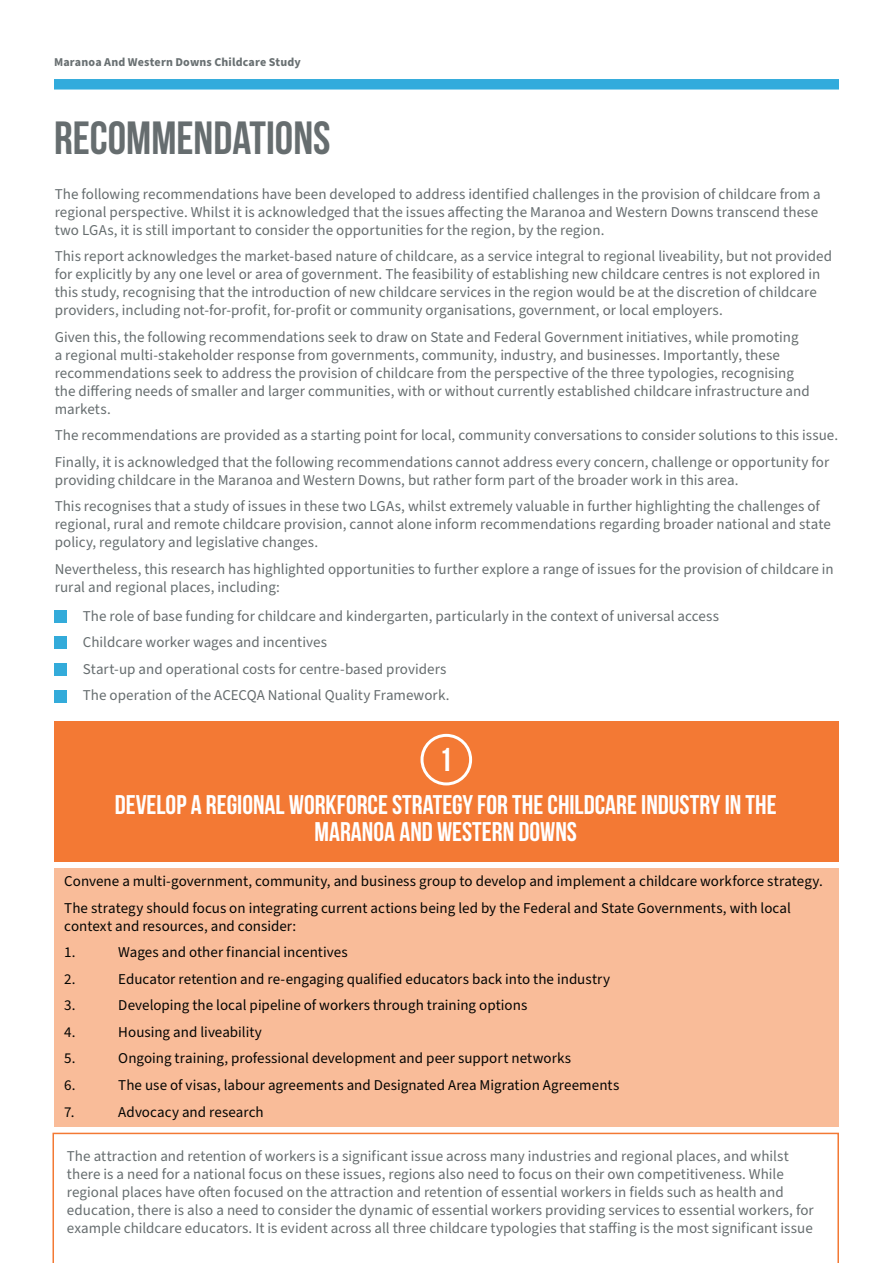
<style>
.page{position:relative;width:893px;height:1263px;background:#fff}
.page>*{position:absolute;margin:0;border:0;box-sizing:border-box;transform-origin:0 0}
.Header_31_Gray{font:700 46.5px "Bebas Neue";color:#666d6f}
.Header_31_Gray-2{font:700 33px "Bebas Neue";color:#fff}
.Header_31_Gray-3{font:700 27px/27px "Bebas Neue";color:#fff;text-align:center}
.Content_8_Gray{font:15px/18px "Source Sans Pro";color:#666d6f}
.Content_8_Gray-2{font:15px/18px "Source Sans Pro";color:#040503}
.Small_Header_8_Green{font:700 12px "Source Sans Pro";letter-spacing:.015em;color:#697072}
</style>
<div class="page">
<div style="left:54px;top:79px;width:785px;height:11px;background:#32abdc"></div>
<div style="left:54px;top:610px;width:13px;height:13px;background:#33abda"></div>
<div style="left:54px;top:637px;width:13px;height:12px;background:#33abda"></div>
<div style="left:54px;top:664px;width:13px;height:12px;background:#33abda"></div>
<div style="left:54px;top:691px;width:13px;height:12px;background:#33abda"></div>
<svg style="left:52px;top:1133px;width:787px;height:130px"></svg>
<div style="left:54px;top:722px;width:785px;height:140px;background:#f37934"></div>
<div style="left:54px;top:869px;width:785px;height:258px;background:#f9bc99"></div>
<div style="left:420px;top:734px;width:52px;height:51px;border:3px solid #fff;border-radius:50%"></div>
<p class="Small_Header_8_Green" style="left:54px;top:54px;width:248px">Maranoa And Western Downs Childcare Study</p>
<p class="Header_31_Gray" style="left:54px;top:112px;width:278px">RECOMMENDATIONS</p>
<p class="Content_8_Gray" style="left:55px;top:185px;width:767px">The following recommendations have been developed to address identified challenges in the provision of childcare from a regional perspective. Whilst it is acknowledged that the issues affecting the Maranoa and Western Downs transcend these two LGAs, it is still important to consider the opportunities for the region, by the region.</p>
<p class="Content_8_Gray" style="left:55px;top:248px;width:779px">This report acknowledges the market-based nature of childcare, as a service integral to regional liveability, but not provided for explicitly by any one level or area of government. The feasibility of establishing new childcare centres is not explored in this study, recognising that the introduction of new childcare services in the region would be at the discretion of childcare providers, including not-for-profit, for-profit or community organisations, government, or local employers.</p>
<p class="Content_8_Gray" style="left:55px;top:328px;width:757px">Given this, the following recommendations seek to draw on State and Federal Government initiatives, while promoting a regional multi-stakeholder response from governments, community, industry, and businesses. Importantly, these recommendations seek to address the provision of childcare from the perspective of the three typologies, recognising the differing needs of smaller and larger communities, with or without currently established childcare infrastructure and markets.</p>
<p class="Content_8_Gray" style="left:55px;top:427px;width:785px">The recommendations are provided as a starting point for local, community conversations to consider solutions to this issue.</p>
<p class="Content_8_Gray" style="left:55px;top:453px;width:776px">Finally, it is acknowledged that the following recommendations cannot address every concern, challenge or opportunity for providing childcare in the Maranoa and Western Downs, but rather form part of the broader work in this area.</p>
<p class="Content_8_Gray" style="left:55px;top:498px;width:777px">This recognises that a study of issues in these two LGAs, whilst extremely valuable in further highlighting the challenges of regional, rural and remote childcare provision, cannot alone inform recommendations regarding broader national and state policy, regulatory and legislative changes.</p>
<p class="Content_8_Gray" style="left:55px;top:560px;width:780px">Nevertheless, this research has highlighted opportunities to further explore a range of issues for the provision of childcare in rural and regional places, including:</p>
<p class="Content_8_Gray" style="left:83px;top:607px;width:638px">The role of base funding for childcare and kindergarten, particularly in the context of universal access</p>
<p class="Content_8_Gray" style="left:83px;top:634px;width:246px">Childcare worker wages and incentives</p>
<p class="Content_8_Gray" style="left:83px;top:660px;width:365px">Start-up and operational costs for centre-based providers</p>
<p class="Content_8_Gray" style="left:83px;top:687px;width:368px">The operation of the ACECQA National Quality Framework.</p>
<p class="Header_31_Gray-2" style="left:439px;top:741px;width:15px">1</p>
<p class="Header_31_Gray-3" style="left:115px;top:791px;width:663px">DEVELOP A REGIONAL WORKFORCE STRATEGY FOR THE CHILDCARE INDUSTRY IN THE<br>MARANOA AND WESTERN DOWNS</p>
<p class="Content_8_Gray-2" style="left:64px;top:873px;width:760px">Convene a multi-government, community, and business group to develop and implement a childcare workforce strategy.</p>
<p class="Content_8_Gray-2" style="left:64px;top:899px;width:728px">The strategy should focus on integrating current actions being led by the Federal and State Governments, with local context and resources, and consider:</p>
<p class="Content_8_Gray-2" style="left:64px;top:944px;width:13px">1.</p>
<p class="Content_8_Gray-2" style="left:118px;top:944px;width:231px">Wages and other financial incentives</p>
<p class="Content_8_Gray-2" style="left:64px;top:970px;width:13px">2.</p>
<p class="Content_8_Gray-2" style="left:118px;top:970px;width:493px">Educator retention and re-engaging qualified educators back into the industry</p>
<p class="Content_8_Gray-2" style="left:64px;top:997px;width:13px">3.</p>
<p class="Content_8_Gray-2" style="left:118px;top:997px;width:410px">Developing the local pipeline of workers through training options</p>
<p class="Content_8_Gray-2" style="left:64px;top:1023px;width:13px">4.</p>
<p class="Content_8_Gray-2" style="left:118px;top:1023px;width:145px">Housing and liveability</p>
<p class="Content_8_Gray-2" style="left:64px;top:1050px;width:13px">5.</p>
<p class="Content_8_Gray-2" style="left:118px;top:1050px;width:454px">Ongoing training, professional development and peer support networks</p>
<p class="Content_8_Gray-2" style="left:64px;top:1076px;width:13px">6.</p>
<p class="Content_8_Gray-2" style="left:118px;top:1076px;width:502px">The use of visas, labour agreements and Designated Area Migration Agreements</p>
<p class="Content_8_Gray-2" style="left:64px;top:1103px;width:12px">7.</p>
<p class="Content_8_Gray-2" style="left:118px;top:1103px;width:147px">Advocacy and research</p>
<p class="Content_8_Gray" style="left:67px;top:1147px;width:748px">The attraction and retention of workers is a significant issue across many industries and regional places, and whilst there is a need for a national focus on these issues, regions also need to focus on their own competitiveness. While regional places have often focused on the attraction and retention of essential workers in fields such as health and education, there is also a need to consider the dynamic of essential workers providing services to essential workers, for example childcare educators. It is evident across all three childcare typologies that staffing is the most significant issue</p>
</div>
